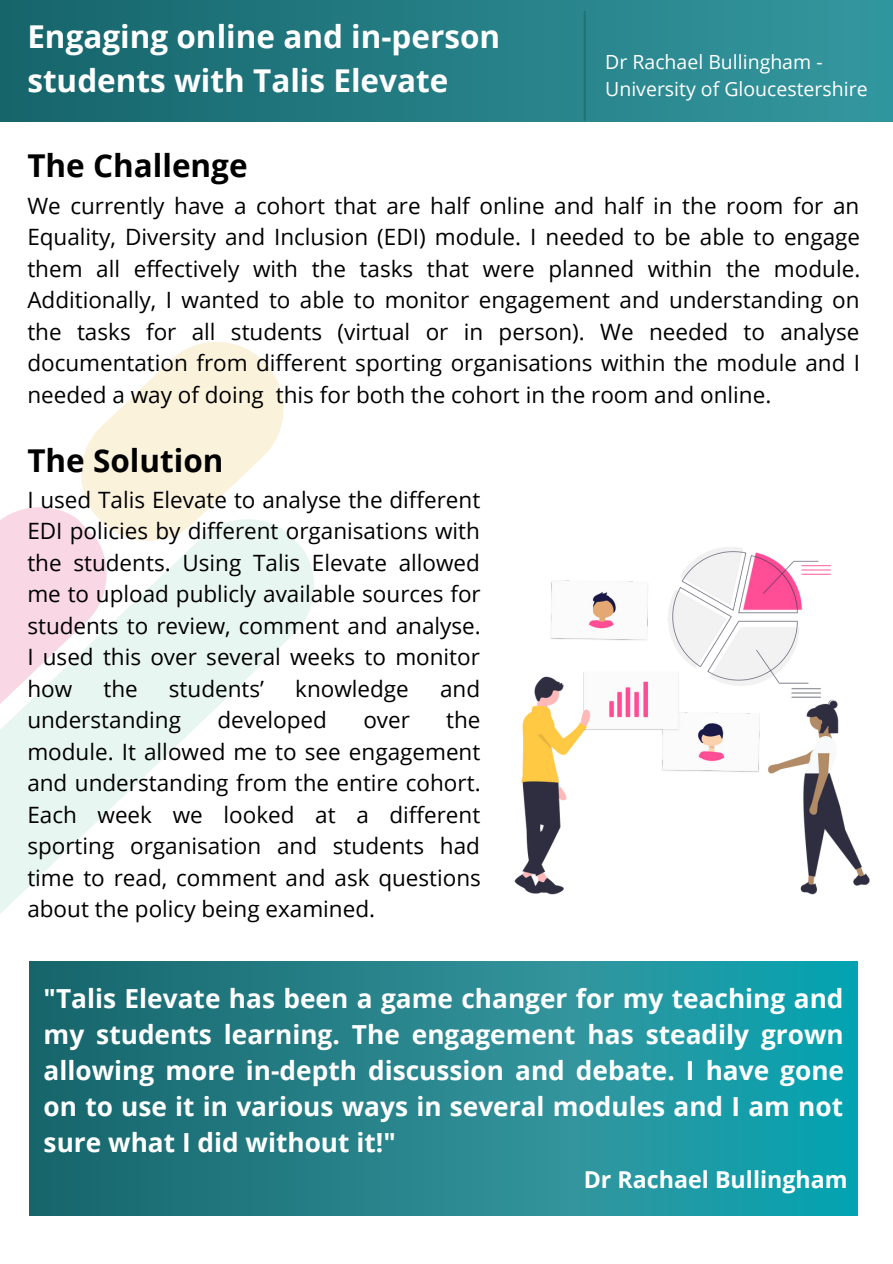
<style>
.page{position:relative;width:893px;height:1264px;background:#fff}
.page>*{position:absolute;margin:0;border:0;box-sizing:border-box;transform-origin:0 0}
.t1{font:700 31.5px/43.8px "Open Sans";color:#fff}
.t2{font:700 31.5px "Open Sans";color:#000}
.t3{font:700 26.25px/36px "Open Sans";color:#fff;text-align:justify}
.t4{font:700 23.25px "Open Sans";color:#fff}
.t5{font:22.5px/31.5px "Open Sans";color:#000;text-align:justify}
.t6{font:19.5px/27px "Open Sans";color:#fff}
</style>
<div class="page">
<div style="left:0;top:0;width:892px;height:121px;background:linear-gradient(to right,#16656b,#34979f)"></div>
<svg style="left:114px;top:536px;width:200px;height:269px;fill:#e8f6f2"></svg>
<svg style="left:0;top:507px;width:114px;height:407px"></svg>
<svg style="left:74px;top:342px;width:216px;height:206px;fill:#fbf2dc"></svg>
<hr style="left:583px;top:12px;width:3px;height:108px;background:#000">
<img style="left:514px;top:547px;width:356px;height:348px">
<svg style="left:30px;top:961px;width:827px;height:254px;background:#208790"></svg>
<h1 class="t1" style="left:27px;top:14px;width:474px">Engaging online and in-person students with Talis Elevate</h1>
<p class="t6" style="left:605px;top:48px;width:264px">Dr Rachael Bullingham -<br>University of Gloucestershire</p>
<h1 class="t2" style="left:27px;top:144px;width:222px">The Challenge</h1>
<p class="t5" style="left:27px;top:189px;width:834px">We currently have a cohort that are half online and half in the room for an Equality, Diversity and Inclusion (EDI) module. I needed to be able to engage them all effectively with the tasks that were planned within the module.<br>Additionally, I wanted to able to monitor engagement and understanding on the tasks for all students (virtual or in person). We needed to analyse documentation from different sporting organisations within the module and I needed a way of doing this for both the cohort in the room and online.</p>
<h1 class="t2" style="left:27px;top:438px;width:198px">The Solution</h1>
<p class="t5" style="left:27px;top:483px;width:455px">I used Talis Elevate to analyse the different EDI policies by different organisations with the students. Using Talis Elevate allowed me to upload publicly available sources for students to review, comment and analyse.<br>I used this over several weeks to monitor how</p>
<p class="t5" style="left:103px;top:672px;width:36px">the</p>
<p class="t5" style="left:169px;top:672px;width:97px">students’</p>
<p class="t5" style="left:295px;top:672px;width:115px">knowledge</p>
<p class="t5" style="left:440px;top:672px;width:42px">and</p>
<p class="t5" style="left:27px;top:703px;width:155px">understanding</p>
<p class="t5" style="left:217px;top:703px;width:111px">developed</p>
<p class="t5" style="left:363px;top:703px;width:48px">over</p>
<p class="t5" style="left:27px;top:703px;width:455px;text-indent:419px">the module. It allowed me to see engagement and understanding from the entire cohort.<br>Each week we looked at a different sporting organisation and students had time to read, comment and ask questions about the policy being examined.</p>
<p class="t3" style="left:44px;top:979px;width:801px">"Talis Elevate has been a game changer for my teaching and my students learning. The engagement has steadily grown allowing more in-depth discussion and debate. I have gone on to use it in various ways in several modules and I am not sure what I did without it!"</p>
<p class="t4" style="left:583px;top:1162px;width:265px">Dr Rachael Bullingham</p>
</div>
